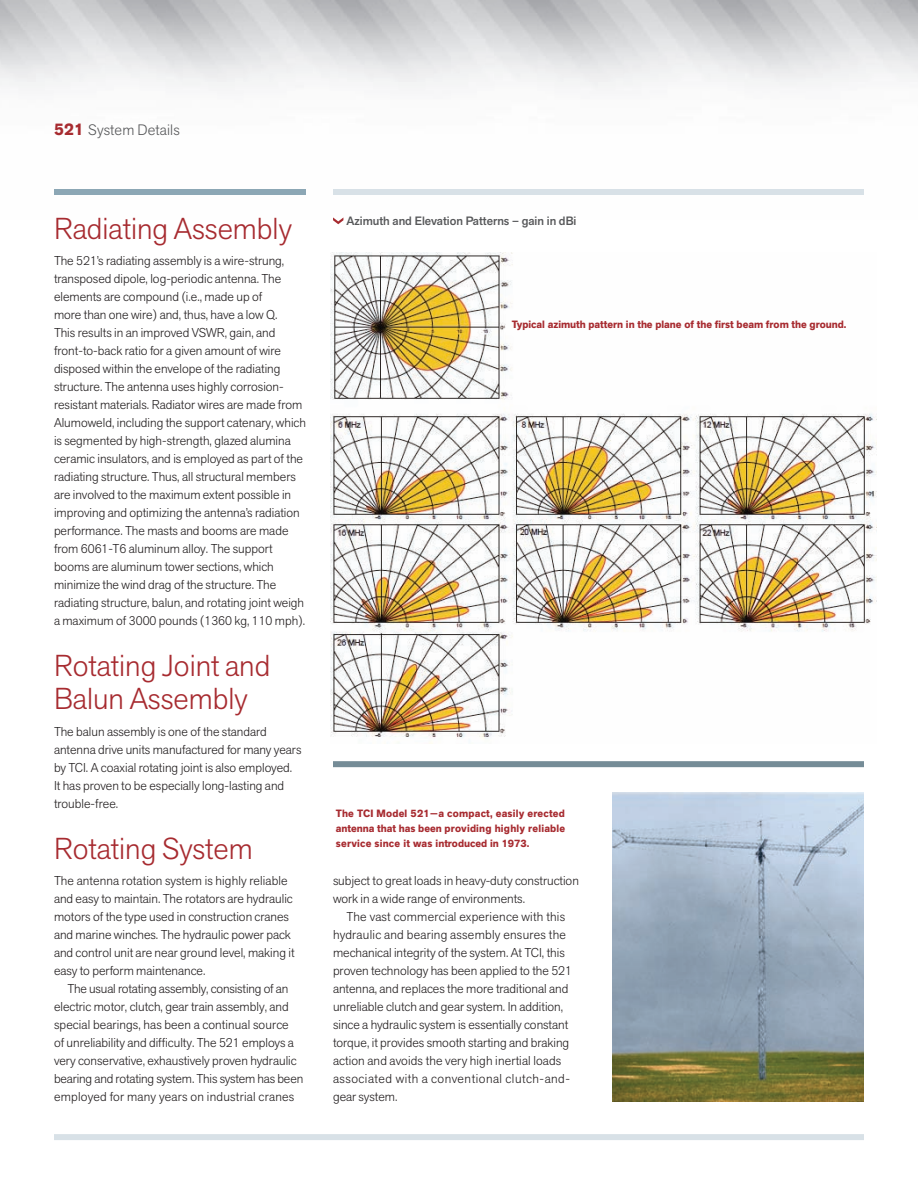
<style>
.page{position:relative;width:918px;height:1188px;background:#fff}
.page>*{position:absolute;margin:0;border:0;box-sizing:border-box;transform-origin:0 0}
.t1{font:300 30px/33px "Akzid Grtsk Next";color:#a72b30}
.t2{font:300 15px "Akzid Grtsk Next";letter-spacing:.01em;color:#57585a}
.t3{font:300 12.75px/18px "Akzid Grtsk Next";color:#231f20}
.t4{font:500 12px "Akzid Grtsk Next";color:#57585a}
.t5{font:700 10.5px/15px "Akzid Grtsk Next";color:#a72b30;text-align:justify}
.s1{font-weight:700;font-size:16.5px;color:#a72b30}
</style>
<div class="page">
<div style="left:54px;top:1134px;width:810px;height:6px;background:#d8e1e7"></div>
<div style="left:54px;top:189px;width:252px;height:6px;background:#8ca7b5"></div>
<div style="left:333px;top:189px;width:531px;height:6px;background:#d8e1e7"></div>
<img style="left:612px;top:793px;width:252px;height:309px">
<img style="left:330px;top:252px;width:547px;height:491px">
<svg style="left:333px;top:217px;width:10px;height:7px"></svg>
<div style="left:333px;top:761px;width:531px;height:6px;background:#758c97"></div>
<p class="t2" style="left:54px;top:120px;width:127px"><span class="s1">521</span> System Details</p>
<h1 class="t1" style="left:54px;top:211px;width:239px">Radiating Assembly</h1>
<p class="t3" style="left:54px;top:252px;width:253px">The 521’s radiating assembly is a wire-strung, transposed dipole, log-periodic antenna. The elements are compound (i.e., made up of<br>more than one wire) and, thus, have a low Q.<br>This results in an improved VSWR, gain, and front-to-back ratio for a given amount of wire disposed within the envelope of the radiating structure. The antenna uses highly corrosion&shy;resistant materials. Radiator wires are made from Alumoweld, including the support catenary, which is segmented by high-strength, glazed alumina ceramic insulators, and is employed as part of the radiating structure. Thus, all structural members are involved to the maximum extent possible in improving and optimizing the antenna’s radiation performance. The masts and booms are made from 6061-T6 aluminum alloy. The support booms are aluminum tower sections, which minimize the wind drag of the structure. The radiating structure, balun, and rotating joint weigh a maximum of 3000 pounds (1360 kg, 110 mph).</p>
<h1 class="t1" style="left:54px;top:649px;width:218px">Rotating Joint and<br>Balun Assembly</h1>
<p class="t3" style="left:54px;top:722px;width:249px">The balun assembly is one of the standard antenna drive units manufactured for many years by TCI. A coaxial rotating joint is also employed.<br>It has proven to be especially long-lasting and trouble-free.</p>
<h1 class="t1" style="left:54px;top:832px;width:200px">Rotating System</h1>
<p class="t3" style="left:54px;top:872px;width:242px">The antenna rotation system is highly reliable and easy to maintain. The rotators are hydraulic motors of the type used in construction cranes and marine winches. The hydraulic power pack and control unit are near ground level, making it easy to perform maintenance.</p>
<p class="t3" style="left:54px;top:980px;width:251px;text-indent:14px">The usual rotating assembly, consisting of an electric motor, clutch, gear train assembly, and special bearings, has been a continual source<br>of unreliability and difficulty. The 521 employs a very conservative, exhaustively proven hydraulic bearing and rotating system. This system has been employed for many years on industrial cranes</p>
<p class="t4" style="left:347px;top:213px;width:231px">Azimuth and Elevation Patterns – gain in dBi</p>
<p class="t5" style="left:512px;top:317px;width:336px">Typical azimuth pattern in the plane of the first beam from the ground.</p>
<p class="t5" style="left:336px;top:806px;width:231px">The TCI Model 521—a compact, easily erected antenna that has been providing highly reliable service since it was introduced in 1973.</p>
<p class="t3" style="left:333px;top:871px;width:247px">subject to great loads in heavy-duty construction work in a wide range of environments.</p>
<p class="t3" style="left:333px;top:907px;width:241px;text-indent:14px">The vast commercial experience with this hydraulic and bearing assembly ensures the mechanical integrity of the system. At TCI, this proven technology has been applied to the 521 antenna, and replaces the more traditional and unreliable clutch and gear system. In addition, since a hydraulic system is essentially constant torque, it provides smooth starting and braking action and avoids the very high inertial loads associated with a conventional clutch-and&shy;gear system.</p>
</div>
